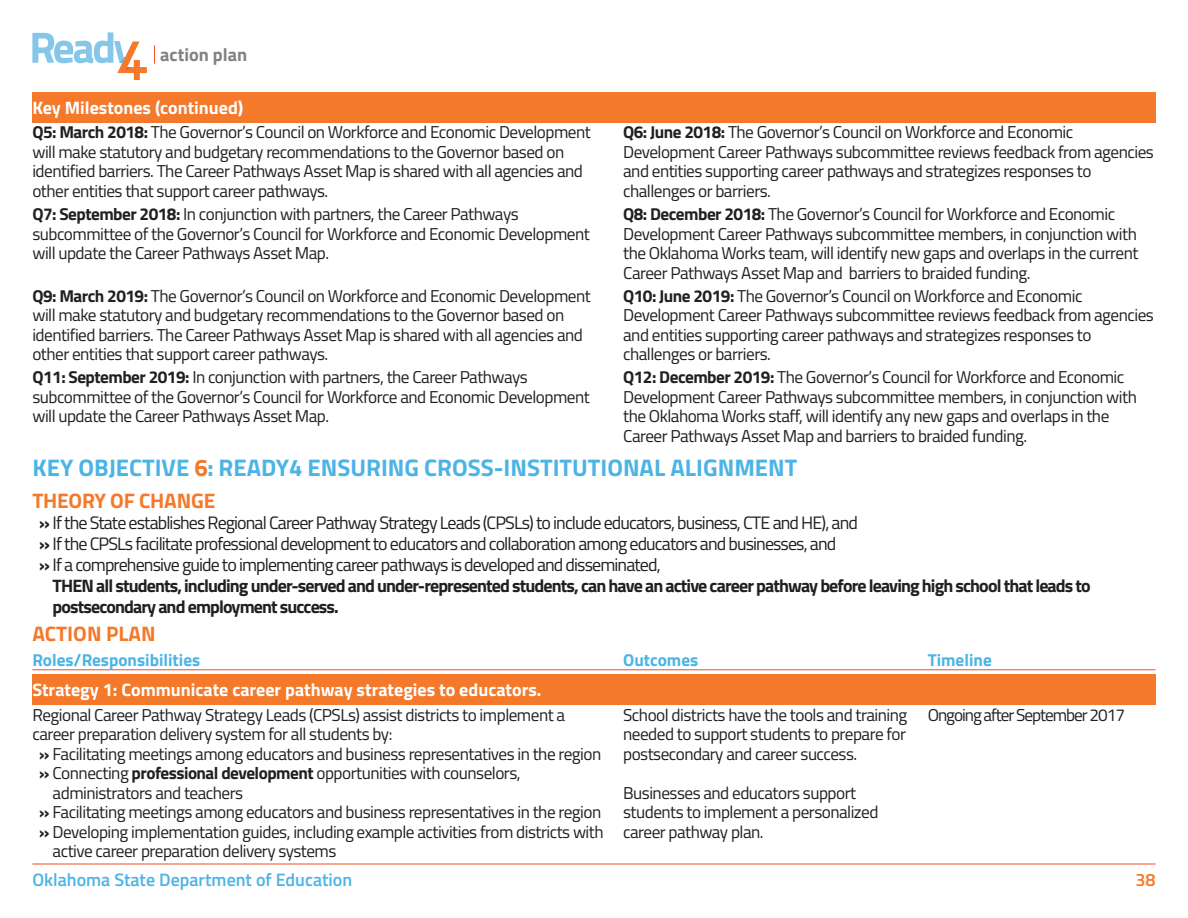
<style>
.page{position:relative;width:1188px;height:918px;background:#fff}
.page>*{position:absolute;margin:0;border:0;box-sizing:border-box;transform-origin:0 0}
.Key_Objective_Header{font:700 24px "Titillium";color:#4cb4e5}
.Key_Objective_Header-2{font:700 21px "Titillium";letter-spacing:-.01em;color:#f4792a}
.t1{font:700 18.3px "Titillium";color:#808285}
.t2{font:18px "Titillium";letter-spacing:-.05em;color:#231f20}
.Bullets{font:700 18px/21px "Titillium";letter-spacing:-.05em;color:#231f20}
.t3{font:700 18px "Titillium";color:#fff}
.t4{font:600 18px "Titillium";color:#4cb4e5}
.t5{font:600 18px "Titillium";color:#f4792a}
.t6{font:17.25px/19.5px "Titillium";letter-spacing:-.03em;color:#231f20}
.t7{font:700 17.25px "Titillium";color:#4cb4e5}
.t8{font:17.25px "Titillium";letter-spacing:-.06em;color:#231f20}
.s1{font-weight:700}
.s2{color:#f4792a}
</style>
<div class="page">
<hr style="left:32px;top:864px;width:1124px;height:1px;background:#f05023">
<svg style="left:154px;top:45px;width:1px;height:19px"></svg>
<svg style="left:32px;top:32px;width:115px;height:48px"></svg>
<div style="left:32px;top:92px;width:1124px;height:30px;background:#f4792a"></div>
<hr style="left:32px;top:669px;width:1124px;height:1px;background:#f05023">
<div style="left:32px;top:674px;width:1124px;height:31px;background:#f4792a"></div>
<p class="t1" style="left:160px;top:41px;width:88px">action plan</p>
<p class="t3" style="left:32px;top:94px;width:213px">Key Milestones (continued)</p>
<p class="t6" style="left:32px;top:122px;width:560px"><span class="s1">Q5: March 2018:</span> The Governor’s Council on Workforce and Economic Development will make statutory and budgetary recommendations to the Governor based on identified barriers. The Career Pathways Asset Map is shared with all agencies and other entities that support career pathways.</p>
<p class="t6" style="left:623px;top:122px;width:532px"><span class="s1">Q6: June 2018:</span> The Governor’s Council on Workforce and Economic Development Career Pathways subcommittee reviews feedback from agencies and entities supporting career pathways and strategizes responses to challenges or barriers.</p>
<p class="t6" style="left:32px;top:203px;width:559px"><span class="s1">Q7: September 2018:</span> In conjunction with partners, the Career Pathways subcommittee of the Governor’s Council for Workforce and Economic Development will update the Career Pathways Asset Map.</p>
<p class="t6" style="left:623px;top:203px;width:517px"><span class="s1">Q8: December 2018:</span> The Governor’s Council for Workforce and Economic Development Career Pathways subcommittee members, in conjunction with the Oklahoma Works team, will identify new gaps and overlaps in the current Career Pathways Asset Map and barriers to braided funding.</p>
<p class="t6" style="left:32px;top:285px;width:560px"><span class="s1">Q9: March 2019:</span> The Governor’s Council on Workforce and Economic Development will make statutory and budgetary recommendations to the Governor based on identified barriers. The Career Pathways Asset Map is shared with all agencies and other entities that support career pathways.</p>
<p class="t6" style="left:623px;top:285px;width:532px"><span class="s1">Q10: June 2019:</span> The Governor’s Council on Workforce and Economic Development Career Pathways subcommittee reviews feedback from agencies and entities supporting career pathways and strategizes responses to challenges or barriers.</p>
<p class="t6" style="left:32px;top:367px;width:559px"><span class="s1">Q11: September 2019:</span> In conjunction with partners, the Career Pathways subcommittee of the Governor’s Council for Workforce and Economic Development will update the Career Pathways Asset Map.</p>
<p class="t6" style="left:623px;top:367px;width:515px"><span class="s1">Q12: December 2019:</span> The Governor’s Council for Workforce and Economic Development Career Pathways subcommittee members, in conjunction with the Oklahoma Works staff, will identify any new gaps and overlaps in the Career Pathways Asset Map and barriers to braided funding.</p>
<p class="Key_Objective_Header" style="left:33px;top:449px;width:767px">KEY OBJECTIVE <span class="s2">6</span>: READY4 ENSURING CROSS-INSTITUTIONAL ALIGNMENT</p>
<p class="Key_Objective_Header-2" style="left:32px;top:484px;width:184px">THEORY OF CHANGE</p>
<p class="t2" style="left:39px;top:509px;width:820px"><span class="s1">»</span> If the State establishes Regional Career Pathway Strategy Leads (CPSLs) to include educators, business, CTE and HE), and</p>
<p class="t2" style="left:39px;top:530px;width:799px"><span class="s1">»</span> If the CPSLs facilitate professional development to educators and collaboration among educators and businesses, and</p>
<p class="t2" style="left:39px;top:551px;width:623px"><span class="s1">»</span> If a comprehensive guide to implementing career pathways is developed and disseminated,</p>
<p class="Bullets" style="left:53px;top:574px;width:1040px">THEN all students, including under-served and under-represented students, can have an active career pathway before leaving high school that leads to postsecondary and employment success.</p>
<p class="Key_Objective_Header-2" style="left:32px;top:617px;width:125px">ACTION PLAN</p>
<p class="t7" style="left:623px;top:647px;width:77px">Outcomes</p>
<p class="t7" style="left:32px;top:647px;width:169px">Roles/Responsibilities</p>
<p class="t7" style="left:928px;top:647px;width:66px">Timeline</p>
<p class="t8" style="left:928px;top:702px;width:199px">Ongoing after September 2017</p>
<p class="t3" style="left:32px;top:676px;width:511px">Strategy 1: Communicate career pathway strategies to educators.</p>
<p class="t6" style="left:32px;top:704px;width:534px">Regional Career Pathway Strategy Leads (CPSLs) assist districts to implement a career preparation delivery system for all students by:</p>
<p class="t6" style="left:39px;top:743px;width:564px"><span class="s1">»</span> Facilitating meetings among educators and business representatives in the region</p>
<p class="t6" style="left:53px;top:763px;width:470px;text-indent:-13px"><span class="s1">»</span> Connecting <span class="s1">professional development</span> opportunities with counselors, administrators and teachers</p>
<p class="t6" style="left:39px;top:802px;width:564px"><span class="s1">»</span> Facilitating meetings among educators and business representatives in the region</p>
<p class="t6" style="left:53px;top:821px;width:553px;text-indent:-13px"><span class="s1">»</span> Developing implementation guides, including example activities from districts with active career preparation delivery systems</p>
<p class="t6" style="left:623px;top:704px;width:286px;text-align:justify">School districts have the tools and training needed to support students to prepare for postsecondary and career success.</p>
<p class="t6" style="left:623px;top:782px;width:257px">Businesses and educators support students to implement a personalized career pathway plan.</p>
<p class="t4" style="left:32px;top:866px;width:321px">Oklahoma State Department of Education</p>
<p class="t5" style="left:1135px;top:866px;width:22px">38</p>
</div>
